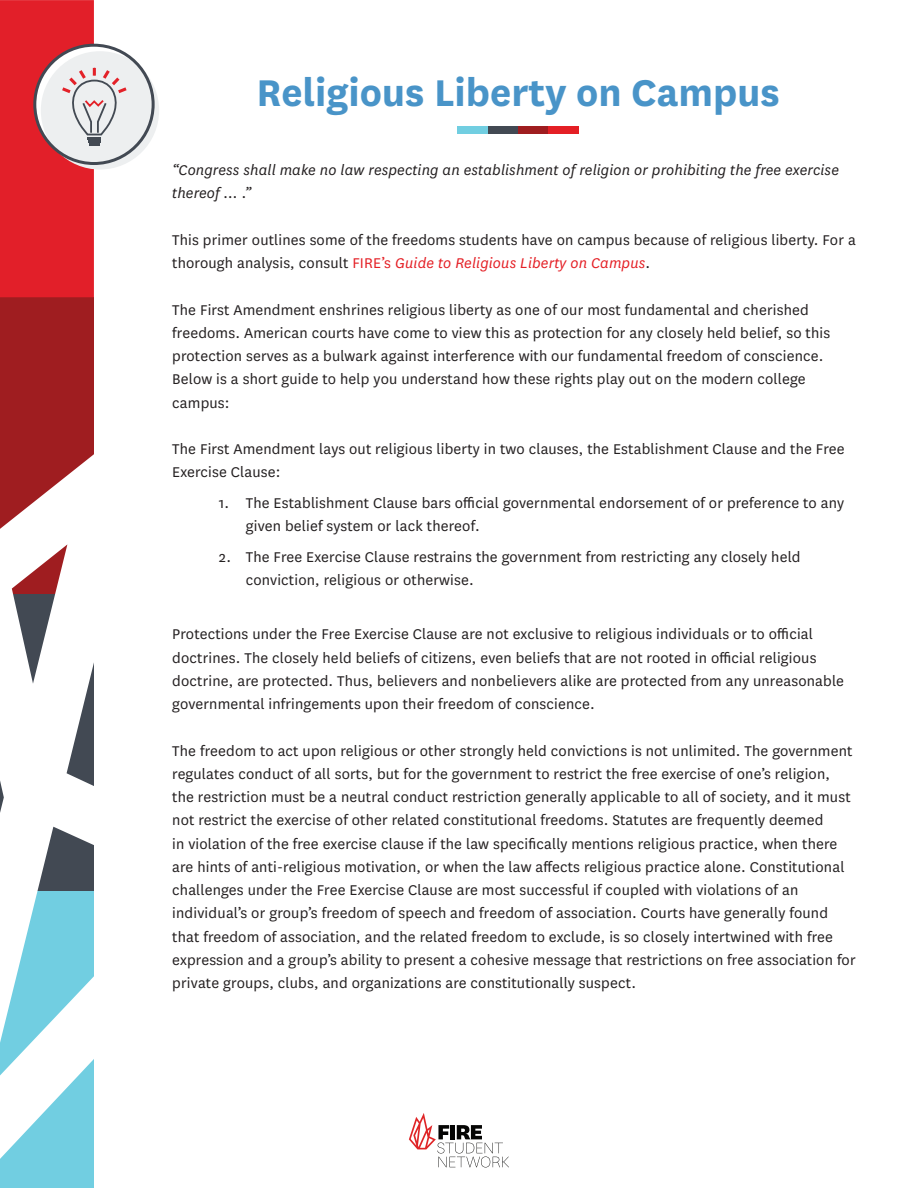
<style>
.page{position:relative;width:918px;height:1188px;background:#fff}
.page>*{position:absolute;margin:0;border:0;box-sizing:border-box;transform-origin:0 0}
.t1{font:700 43.5px "National";color:#4994c8}
.t2{font:16.5px/23.2px "National";letter-spacing:.01em;color:#231f20}
.t3{font:italic 16.5px/23.2px "National";letter-spacing:.01em;color:#231f20}
.s1{color:#e41f25}
.s2{font-style:italic;color:#e41f25}
</style>
<div class="page">
<div style="left:0;top:297px;width:94px;height:297px;background:#9f1d20"></div>
<div style="left:0;top:892px;width:94px;height:296px;background:#71cee1"></div>
<svg style="left:41px;top:51px;width:118px;height:119px;fill:#edeff0"></svg>
<svg style="left:0;top:454px;width:94px;height:705px;fill:#fff"></svg>
<svg style="left:0;top:0;width:130px;height:297px"></svg>
<svg style="left:409px;top:1113px;width:100px;height:54px"></svg>
<div style="left:457px;top:126px;width:31px;height:8px;background:#71cee1"></div>
<div style="left:488px;top:126px;width:30px;height:8px;background:#424953"></div>
<div style="left:518px;top:126px;width:31px;height:8px;background:#9f1d20"></div>
<div style="left:549px;top:126px;width:30px;height:8px;background:#e41f25"></div>
<p class="t1" style="left:256px;top:62px;width:525px">Religious Liberty on Campus</p>
<p class="t3" style="left:172px;top:158px;width:668px">“Congress shall make no law respecting an establishment of religion or prohibiting the free exercise thereof … .”</p>
<p class="t2" style="left:172px;top:228px;width:685px">This primer outlines some of the freedoms students have on campus because of religious liberty. For a thorough analysis, consult <span class="s1">FIRE’s</span> <span class="s2">Guide to Religious Liberty on Campus</span>.</p>
<p class="t2" style="left:172px;top:297px;width:659px">The First Amendment enshrines religious liberty as one of our most fundamental and cherished freedoms. American courts have come to view this as protection for any closely held belief, so this protection serves as a bulwark against interference with our fundamental freedom of conscience.<br>Below is a short guide to help you understand how these rights play out on the modern college campus:</p>
<p class="t2" style="left:172px;top:437px;width:674px">The First Amendment lays out religious liberty in two clauses, the Establishment Clause and the Free<br>Exercise Clause:</p>
<p class="t2" style="left:246px;top:491px;width:600px;text-indent:-27px">1. The Establishment Clause bars official governmental endorsement of or preference to any given belief system or lack thereof.</p>
<p class="t2" style="left:246px;top:545px;width:556px;text-indent:-27px">2. The Free Exercise Clause restrains the government from restricting any closely held conviction, religious or otherwise.</p>
<p class="t2" style="left:172px;top:622px;width:673px">Protections under the Free Exercise Clause are not exclusive to religious individuals or to official doctrines. The closely held beliefs of citizens, even beliefs that are not rooted in official religious doctrine, are protected. Thus, believers and nonbelievers alike are protected from any unreasonable governmental infringements upon their freedom of conscience.</p>
<p class="t2" style="left:172px;top:738px;width:685px">The freedom to act upon religious or other strongly held convictions is not unlimited. The government regulates conduct of all sorts, but for the government to restrict the free exercise of one’s religion, the restriction must be a neutral conduct restriction generally applicable to all of society, and it must not restrict the exercise of other related constitutional freedoms. Statutes are frequently deemed<br>in violation of the free exercise clause if the law specifically mentions religious practice, when there are hints of anti-religious motivation, or when the law affects religious practice alone. Constitutional challenges under the Free Exercise Clause are most successful if coupled with violations of an individual’s or group’s freedom of speech and freedom of association. Courts have generally found that freedom of association, and the related freedom to exclude, is so closely intertwined with free expression and a group’s ability to present a cohesive message that restrictions on free association for private groups, clubs, and organizations are constitutionally suspect.</p>
</div>
